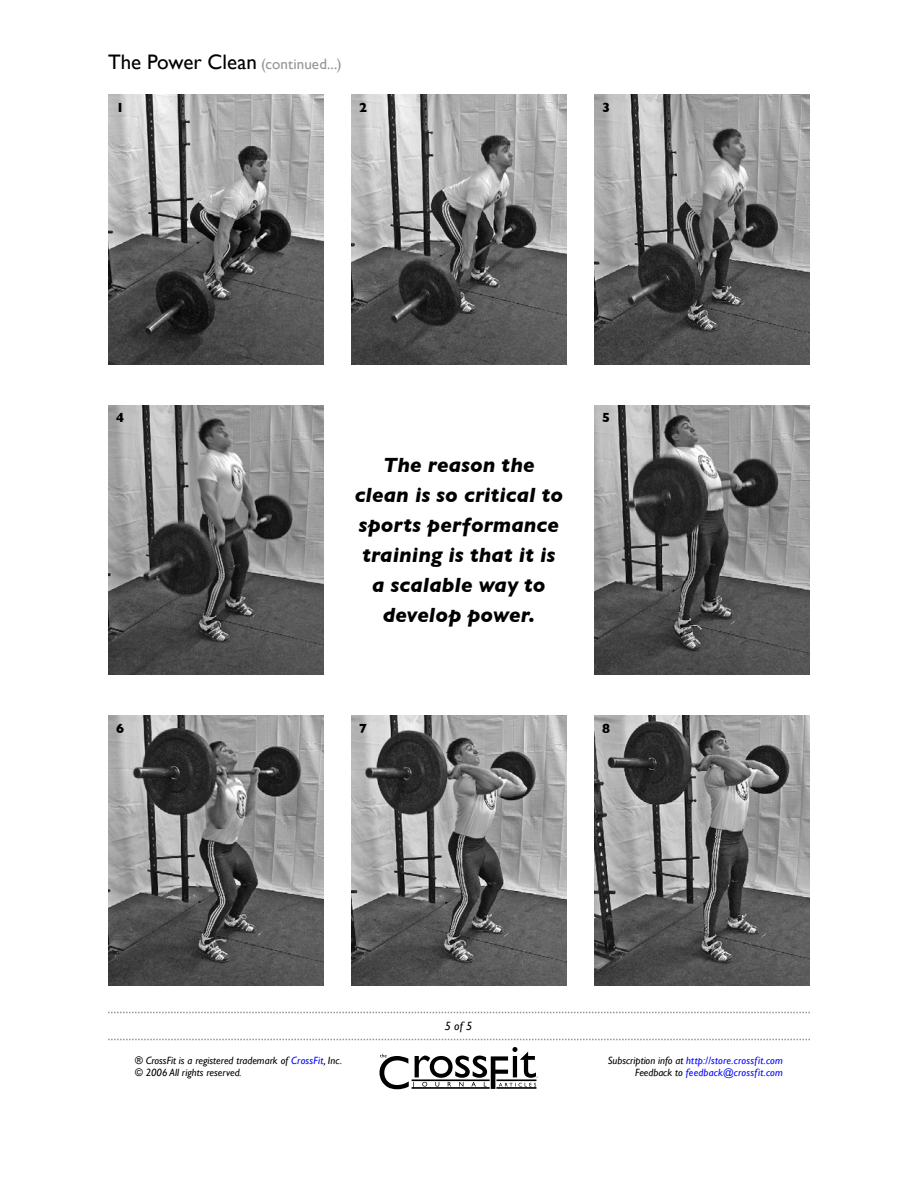
<style>
.page{position:relative;width:918px;height:1188px;background:#fff}
.page>*{position:absolute;margin:0;border:0;box-sizing:border-box;transform-origin:0 0}
.Photo_Caption{font:italic 700 21px/30px "Gill Sans";color:#000;text-align:center}
.Body_Paragraph{font:15px "Gill Sans";letter-spacing:.01em;color:#939598}
.Photo_Caption-2{font:700 13.5px "Gill Sans";color:#000}
.t1{font:italic 12px "Gill Sans";color:#000}
.t2{font:italic 10.5px/12.6px "Gill Sans";letter-spacing:.015em;color:#00f;text-align:right}
.t3{font:italic 10.5px/12.6px "Gill Sans";color:#000}
.s1{font-size:21px;color:#000}
.s2{color:#00f}
.s3{color:#000}
</style>
<div class="page">
<svg style="left:380px;top:1047px;width:158px;height:42px"></svg>
<svg style="left:108px;top:1012px;width:702px;height:1px"></svg>
<svg style="left:108px;top:1039px;width:702px;height:1px"></svg>
<img style="left:108px;top:94px;width:216px;height:270px">
<img style="left:108px;top:405px;width:216px;height:270px">
<img style="left:108px;top:716px;width:216px;height:270px">
<img style="left:351px;top:716px;width:216px;height:270px">
<img style="left:594px;top:716px;width:216px;height:270px">
<img style="left:594px;top:405px;width:216px;height:270px">
<img style="left:351px;top:94px;width:216px;height:270px">
<img style="left:594px;top:94px;width:216px;height:270px">
<p class="Body_Paragraph" style="left:108px;top:55px;width:235px"><span class="s1">The Power Clean</span> (continued...)</p>
<p class="Photo_Caption-2" style="left:116px;top:99px;width:10px">1</p>
<p class="Photo_Caption-2" style="left:359px;top:99px;width:10px">2</p>
<p class="Photo_Caption-2" style="left:602px;top:99px;width:10px">3</p>
<p class="Photo_Caption-2" style="left:116px;top:410px;width:10px">4</p>
<p class="Photo_Caption-2" style="left:602px;top:410px;width:10px">5</p>
<p class="Photo_Caption" style="left:355px;top:450px;width:210px">The reason the clean is so critical to sports performance training is that it is a scalable way to develop power.</p>
<p class="Photo_Caption-2" style="left:116px;top:720px;width:10px">6</p>
<p class="Photo_Caption-2" style="left:359px;top:720px;width:10px">7</p>
<p class="Photo_Caption-2" style="left:602px;top:720px;width:10px">8</p>
<p class="t1" style="left:454px;top:1019px;width:20px">of 5</p>
<p class="t3" style="left:135px;top:1054px;width:209px">® CrossFit is a registered trademark of <span class="s2">CrossFit</span>, Inc. © 2006 All rights reserved.</p>
<p class="t2" style="left:608px;top:1054px;width:177px"><span class="s3">Subscription info at</span> http://store.crossfit.com<br><span class="s3">Feedback to</span> feedback@crossfit.com</p>
</div>
